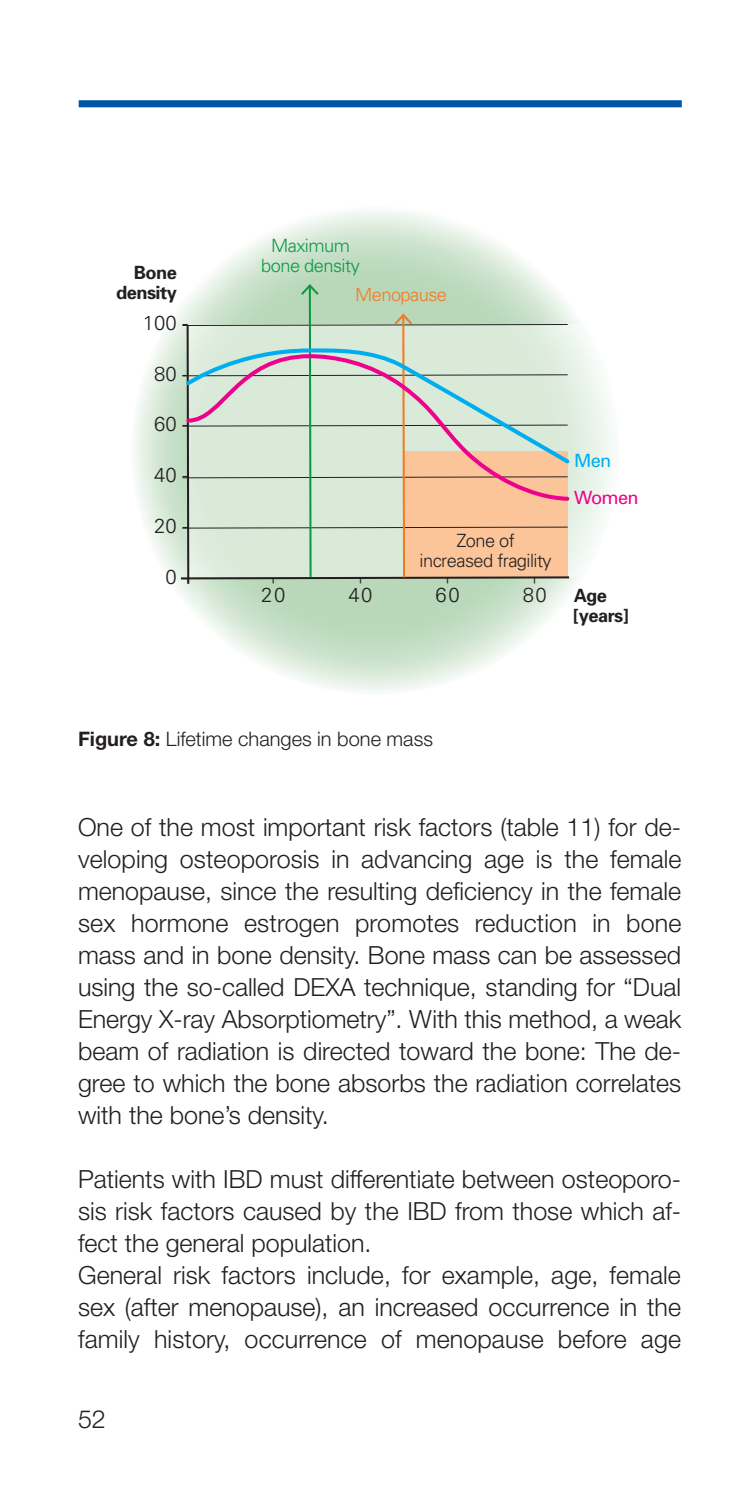
<style>
.page{position:relative;width:745px;height:1489px;background:#fff}
.page>*{position:absolute;margin:0;border:0;box-sizing:border-box;transform-origin:0 0}
.t1{font:300 25.25px "Univers";color:#231f20;scale:.8 1}
.t2{font:300 25px/32px "Helvetica Neue";color:#231f20;text-align:justify}
.t3{font:300 20.25px "Univers";color:#231f20}
.t4{font:300 20px "Helvetica Neue";color:#231f20}
.t5{font:300 18.25px/20.2px "Univers";letter-spacing:-.03em;color:#231f20;text-align:center}
.t6{font:700 18.25px/20.2px "Univers";letter-spacing:-.03em;color:#231f20;text-align:right}
.t7{font:300 18.25px/20.2px "Univers";letter-spacing:-.03em;color:#0a9943;text-align:center}
.t8{font:300 18.25px "Univers";letter-spacing:-.03em;color:#f47921}
.t9{font:18.25px "Univers";letter-spacing:-.04em;color:#ed028c}
.t10{font:18.25px "Univers";color:#00aeef}
.s1{font-weight:700}
</style>
<div class="page">
<div style="left:79px;top:100px;width:602px;height:7px;background:#0154a6"></div>
<img style="left:135px;top:287px;width:61px;height:322px">
<img style="left:189px;top:324px;width:421px;height:253px">
<div style="left:404px;top:451px;width:163px;height:126px;background:#fcc599"></div>
<hr style="left:186px;top:325px;width:3px;height:258px;background:#231f20">
<svg style="left:179px;top:575px;width:391px;height:5px;background:#8e8f7f"></svg>
<svg style="left:182px;top:526px;width:386px;height:2px"></svg>
<hr style="left:308px;top:285px;width:3px;height:291px;background:#0a9943">
<svg style="left:299px;top:282px;width:21px;height:14px"></svg>
<hr style="left:402px;top:315px;width:3px;height:261px;background:#f47921">
<svg style="left:182px;top:312px;width:386px;height:14px;background:#b6ceb4"></svg>
<svg style="left:184px;top:465px;width:387px;height:38px"></svg>
<svg style="left:184px;top:346px;width:387px;height:119px;background:#cfd9cf"></svg>
<p class="t7" style="left:261px;top:234px;width:100px">Maximum bone density</p>
<p class="t8" style="left:355px;top:284px;width:93px">Menopause</p>
<p class="t6" style="left:116px;top:262px;width:62px">Bone density</p>
<p class="t3" style="left:143px;top:311px;width:47px">100 -</p>
<p class="t3" style="left:154px;top:361px;width:35px">80 -</p>
<p class="t3" style="left:154px;top:412px;width:35px">60 -</p>
<p class="t3" style="left:154px;top:462px;width:35px">40 -</p>
<p class="t3" style="left:154px;top:513px;width:35px">20 -</p>
<p class="t3" style="left:165px;top:564px;width:24px">0 -</p>
<p class="t1" style="left:185px;top:571px;width:9px">'</p>
<p class="t3" style="left:261px;top:582px;width:26px">2<sup>'</sup>0</p>
<p class="t3" style="left:348px;top:582px;width:26px">4<sup>'</sup>0</p>
<p class="t3" style="left:435px;top:582px;width:26px">6<sup>'</sup>0</p>
<p class="t3" style="left:522px;top:582px;width:26px">8<sup>'</sup>0</p>
<p class="t6" style="left:573px;top:584px;width:57px;text-align:left">Age [years]</p>
<p class="t10" style="left:574px;top:449px;width:39px">Men</p>
<p class="t9" style="left:574px;top:486px;width:66px">Women</p>
<p class="t5" style="left:419px;top:530px;width:134px">Zone of increased fragility</p>
<p class="t4" style="left:78px;top:726px;width:356px"><span class="s1">Figure 8:</span> Lifetime changes in bone mass</p>
<p class="t2" style="left:78px;top:810px;width:604px">One of the most important risk factors (table 11) for de&shy;veloping osteoporosis in advancing age is the female menopause, since the resulting deficiency in the female sex hormone estrogen promotes reduction in bone mass and in bone density. Bone mass can be assessed using the so-called DEXA technique, standing for “Dual Energy X-ray Absorptiometry”. With this method, a weak beam of radiation is directed toward the bone: The de&shy;gree to which the bone absorbs the radiation correlates with the bone’s density.</p>
<p class="t2" style="left:78px;top:1162px;width:604px;text-align:left">Patients with IBD must differentiate between osteoporo&shy;sis risk factors caused by the IBD from those which af&shy;fect the general population.<br>General risk factors include, for example, age, female sex (after menopause), an increased occurrence in the family history, occurrence of menopause before age</p>
<p class="t2" style="left:78px;top:1402px;width:29px">52</p>
</div>
